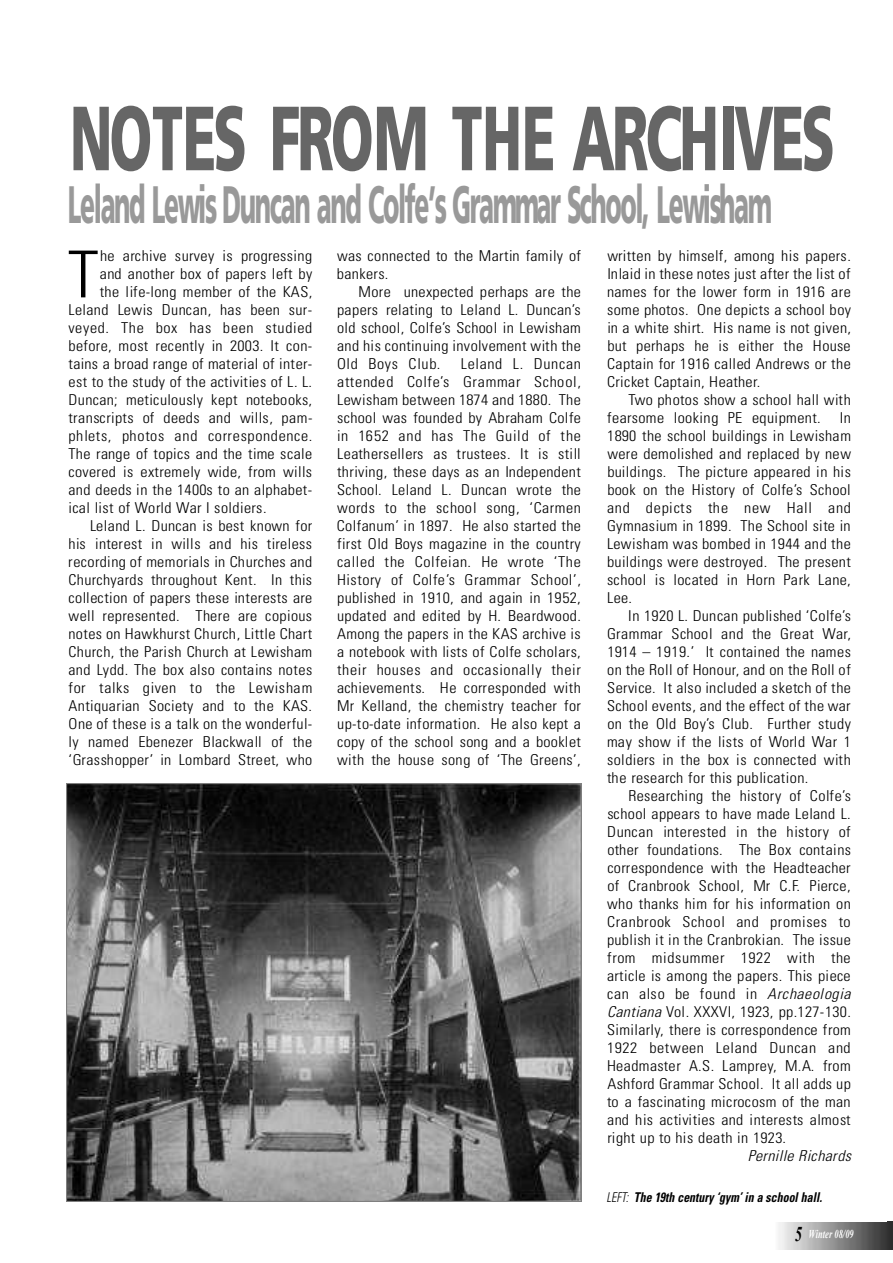
<style>
.page{position:relative;width:893px;height:1263px;background:#fff}
.page>*{position:absolute;margin:0;border:0;box-sizing:border-box;transform-origin:0 0}
.t1{font:900 91.05px "Frutiger";color:#666;scale:.6 1}
.t2{font:300 condensed 64.8px "Univers";color:#000;scale:1.07 1}
.t3{font:900 52.65px "Frutiger";color:#999;scale:.47 1}
.t4{font:300 condensed 15px/18px "Univers";letter-spacing:.02em;color:#000;text-align:justify;scale:1.07 1}
.t5{font:300 condensed 15px "Univers";letter-spacing:.04em;color:#000;scale:1.07 1}
.t6{font:italic 300 condensed 15px "Univers";letter-spacing:.02em;color:#000;scale:1.07 1}
.t7{font:italic 700 condensed 13.5px "Univers";color:#000;scale:.88 1}
.t8{font:italic 700 12px "Times New Roman";color:#fff;scale:.7 1}
.s1{font-style:italic}
.s2{font-weight:300}
.s3{font-size:21px;color:#000}
</style>
<div class="page">
<img style="left:778px;top:1221px;width:114px;height:29px">
<img style="left:877px;top:1223px;width:15px;height:25px">
<img style="left:67px;top:783px;width:514px;height:419px">
<h1 class="t1" style="left:70px;top:102px;width:1266px">NOTES FROM THE ARCHIVES</h1>
<h3 class="t3" style="left:68px;top:184px;width:1494px">Leland Lewis Duncan and Colfe’s Grammar School, Lewisham</h3>
<h2 class="t2" style="left:68px;top:251px;width:30px">T</h2>
<p class="t4" style="left:100px;top:249px;width:200px">he archive survey is pro g re s s i n g</p>
<p class="t4" style="left:607px;top:249px;width:229px">written by himself, among his papers.<br>Inlaid in these notes just after the list of names for the lower form in 1916 are some photos. One depicts a school boy in a white shirt. His name is not given, but perhaps he is either the House Captain for 1916 called Andrews or the Cricket Captain, Heather.</p>
<p class="t4" style="left:607px;top:393px;width:229px;text-indent:21px">Two photos show a school hall with fearsome looking PE equipment.</p>
<p class="t4" style="left:337px;top:249px;width:229px">was connected to the Martin family of b a n k e r s .</p>
<p class="t4" style="left:337px;top:285px;width:229px;text-indent:21px">M o re unexpected perhaps are the papers relating to Leland L. Duncan’s old school, Colfe’s School in Lewisham and his continuing involvement with the Old Boys Club.</p>
<p class="t4" style="left:100px;top:267px;width:200px">and another box of papers left by</p>
<p class="t4" style="left:100px;top:285px;width:200px">the life-long member of the KAS,</p>
<p class="t4" style="left:68px;top:303px;width:229px">Leland Lewis Duncan, has been sur-</p>
<p class="t5" style="left:69px;top:323px;width:229px">veyed. The box has been studied</p>
<p class="t4" style="left:69px;top:339px;width:229px">b e f o re, most recently in 2003. It con-</p>
<p class="t4" style="left:69px;top:357px;width:229px">tains a broad range of material of inter-</p>
<p class="t4" style="left:69px;top:375px;width:229px">est to the study of the activities of L. L.</p>
<p class="t4" style="left:69px;top:393px;width:229px">Duncan; meticulously kept notebooks,</p>
<p class="t4" style="left:68px;top:411px;width:229px">transcripts of deeds and wills, pam-</p>
<p class="t5" style="left:68px;top:431px;width:229px">phlets, photos and corre s p o n d e n c e .</p>
<p class="t4" style="left:69px;top:447px;width:229px">The range of topics and the time scale</p>
<p class="t4" style="left:68px;top:465px;width:229px">c o v e red is extremely wide, from wills</p>
<p class="t4" style="left:69px;top:483px;width:229px">and deeds in the 1400s to an alphabet-</p>
<p class="t4" style="left:69px;top:501px;width:186px">ical list of World War I soldiers.</p>
<p class="t4" style="left:90px;top:519px;width:209px">Leland L. Duncan is best known for</p>
<p class="t4" style="left:68px;top:537px;width:229px">his interest in wills and his tire l e s s</p>
<p class="t4" style="left:68px;top:555px;width:230px">re c o rding of memorials in Churches and</p>
<p class="t4" style="left:68px;top:573px;width:229px">C h u rc h y a rds throughout Kent. In this</p>
<p class="t4" style="left:69px;top:591px;width:229px">collection of papers these interests are</p>
<p class="t4" style="left:69px;top:609px;width:229px">well re p resented. There are copious</p>
<p class="t4" style="left:68px;top:627px;width:229px">notes on Hawkhurst Church, Little Chart</p>
<p class="t4" style="left:68px;top:645px;width:229px">C h u rch, the Parish Church at Lewisham</p>
<p class="t4" style="left:68px;top:663px;width:229px">and Lydd. The box also contains notes</p>
<p class="t5" style="left:68px;top:682px;width:229px">for talks given to the Lewisham</p>
<p class="t4" style="left:69px;top:699px;width:229px">Antiquarian Society and to the KAS.</p>
<p class="t4" style="left:68px;top:717px;width:229px">One of these is a talk on the wonderf u l-</p>
<p class="t4" style="left:69px;top:735px;width:229px">ly named Ebenezer Blackwall of the</p>
<p class="t4" style="left:68px;top:753px;width:229px">‘Grasshopper’ in Lombard Street, who</p>
<p class="t4" style="left:337px;top:357px;width:230px;text-indent:124px">Leland L. Duncan attended Colfe’s Grammar School, Lewisham between 1874 and 1880. The school was founded by Abraham Colfe in 1652 and has The Guild of the Leathersellers as trustees. It is still thriving, these days as an Independent School. Leland L. Duncan wrote the w o rds to the school song, ‘Carm e n Colfanum’ in 1897. He also started the first Old Boys magazine in the country called the Colfeian. He wrote ‘The H i s t o ry of Colfe’s Grammar School’, published in 1910, and again in 1952, updated and edited by H. Beard w o o d .<br>Among the papers in the KAS archive is a notebook with lists of Colfe scholars, their houses and occasionally their achievements. He corresponded with Mr Kelland, the chemistry teacher for up-to-date information. He also kept a copy of the school song and a booklet with the house song of ‘The Gre e n s ’ ,</p>
<p class="t4" style="left:607px;top:411px;width:229px;text-indent:233px">In 1890 the school buildings in Lewisham w e re demolished and replaced by new buildings. The picture appeared in his book on the History of Colfe’s School and depicts the new Hall and Gymnasium in 1899. The School site in Lewisham was bombed in 1944 and the buildings were destroyed. The pre s e n t school is located in Horn Park Lane, Lee.</p>
<p class="t4" style="left:607px;top:609px;width:230px;text-indent:21px">In 1920 L. Duncan published ‘Colfe’s Grammar School and the Great Wa r, 1914 – 1919.’ It contained the names on the Roll of Honour, and on the Roll of S e rvice. It also included a sketch of the School events, and the effect of the war on the Old Boy’s Club. Further study may show if the lists of World War 1 soldiers in the box is connected with the re s e a rch for this publication.</p>
<p class="t4" style="left:607px;top:788px;width:229px;text-indent:21px">R e s e a rching the history of Colfe’s school appears to have made Leland L.<br>Duncan interested in the history of other foundations. The Box contains c o rrespondence with the Headteacher of Cranbrook School, Mr C.F. Pierc e , who thanks him for his information on C r a n b rook School and promises to publish it in the Cranbrokian. The issue f rom midsummer 1922 with the a rticle is among the papers. This piece can also be found in <span class="s1">A rchaeologia Cantiana</span> Vol. XXXVI, 1923, pp.127-130.<br>S i m i l a r l y, there is correspondence fro m 1922 between Leland Duncan and Headmaster A.S. Lampre y, M.A. fro m A s h f o rd Grammar School. It all adds up to a fascinating microcosm of the man and his activities and interests almost right up to his death in 1923.</p>
<p class="t6" style="left:747px;top:1150px;width:98px">P e rnille Richard s</p>
<p class="t7" style="left:606px;top:1192px;width:246px"><span class="s2">LEFT:</span> The 19th century ‘gym’ in a school hall.</p>
<p class="t8" style="left:794px;top:1227px;width:86px"><span class="s3">5</span> Winter 08/09</p>
</div>
